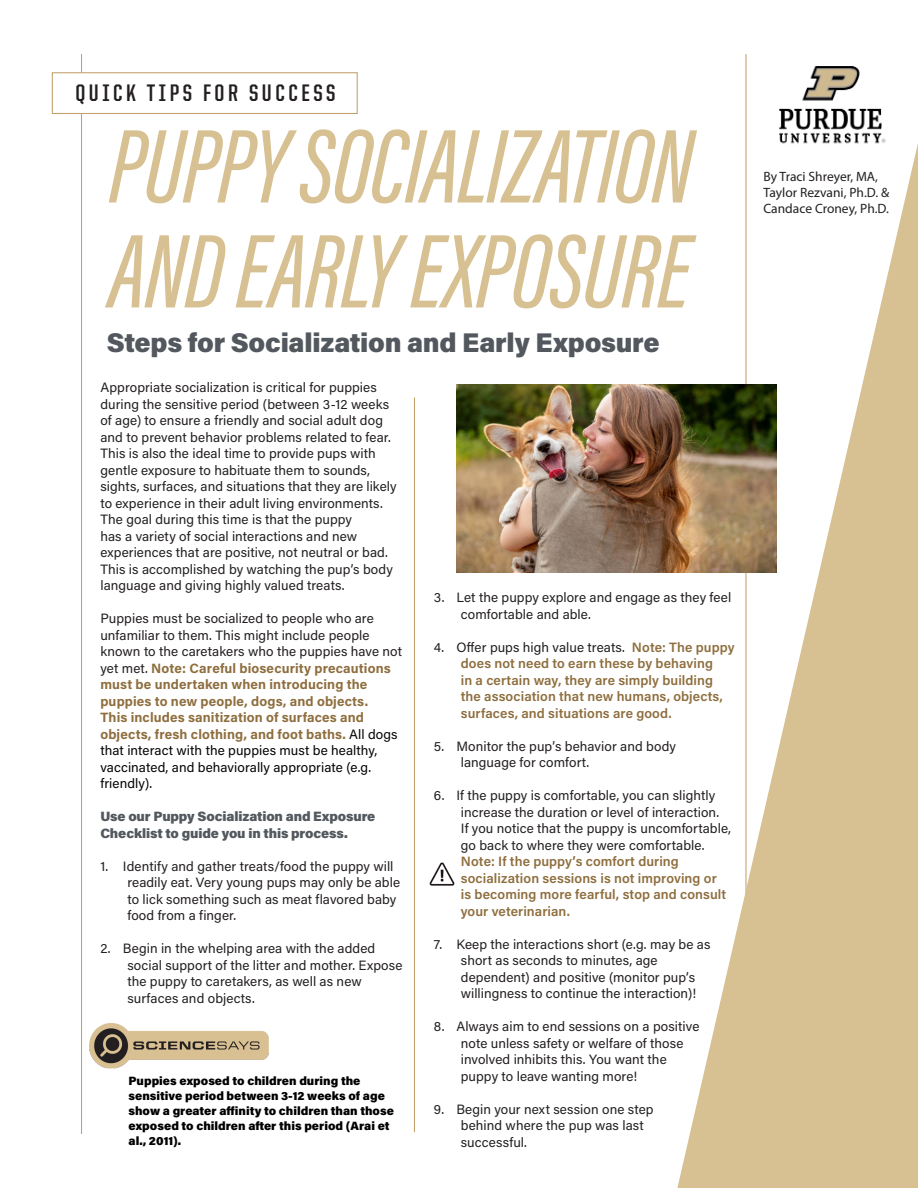
<style>
.page{position:relative;width:918px;height:1188px;background:#fff}
.page>*{position:absolute;margin:0;border:0;box-sizing:border-box;transform-origin:0 0}
.Flyer_Title_Acumin_I{font:italic 500 108px/105px "Acumin Pro Extra Cond";letter-spacing:-.01em;color:#d7c091}
.Subhead_1{font:900 27px "Acumin Pro";letter-spacing:-.01em;color:#52585e}
.Sub_copy_United_Sans{font:700 24px "United Sans Cond";letter-spacing:.15em;color:#231f20}
.Body_Text_Farnham_9{font:13.5px/16.5px "Acumin Pro";letter-spacing:.005em;color:#231f20}
.Body_Text_Farnham_9-2{font:700 13.5px/16.5px "Acumin Pro";letter-spacing:.01em;color:#8e6e3e}
.t1{font:600 13.5px/16.5px "Acumin Pro";letter-spacing:.005em;color:#8e6e3e}
.Body_Text_Farnham_9-3{font:900 13.5px/16.5px "Acumin Pro";letter-spacing:-.01em;color:#52585e}
.t2{font:13.5px/16.2px "Myriad Pro";color:#231f20}
.Body_Text_Farnham_9-4{font:900 12px/15px "Acumin Pro";color:#000}
.s1{font-weight:400;color:#231f20}
.s2{font-weight:400;color:#040503}
.s3{font-weight:600;color:#8e6e3e}
</style>
<div class="page">
<hr style="left:745px;top:54px;width:2px;height:1078px;background:#c3a068">
<svg style="left:677px;top:143px;width:241px;height:1045px;fill:#d7c091"></svg>
<hr style="left:81px;top:54px;width:1px;height:1080px;background:#c3a068">
<hr style="left:414px;top:397px;width:1px;height:735px;background:#c3a068">
<div style="left:52px;top:72px;width:306px;height:42px;background:#fff;border:1px solid #c3a068"></div>
<img style="left:758px;top:66px;width:148px;height:90px">
<img style="left:457px;top:384px;width:320px;height:188px">
<img style="left:90px;top:1023px;width:179px;height:45px">
<img style="left:429px;top:862px;width:26px;height:24px">
<p class="Sub_copy_United_Sans" style="left:75px;top:80px;width:262px">QUICK TIPS FOR SUCCESS</p>
<p class="Flyer_Title_Acumin_I" style="left:109px;top:113px;width:585px">PUPPY SOCIALIZATION<br>AND EARLY EXPOSURE</p>
<p class="Subhead_1" style="left:107px;top:324px;width:554px">Steps for Socialization and Early Exposure</p>
<p class="Body_Text_Farnham_9" style="left:100px;top:379px;width:298px">Appropriate socialization is critical for puppies during the sensitive period (between 3-12 weeks of age) to ensure a friendly and social adult dog and to prevent behavior problems related to fear.<br>This is also the ideal time to provide pups with gentle exposure to habituate them to sounds, sights, surfaces, and situations that they are likely to experience in their adult living environments.<br>The goal during this time is that the puppy<br>has a variety of social interactions and new experiences that are positive, not neutral or bad.<br>This is accomplished by watching the pup’s body language and giving highly valued treats.</p>
<p class="Body_Text_Farnham_9-2" style="left:100px;top:610px;width:303px"><span class="s1">Puppies must be socialized to people who are unfamiliar to them. This might include people known to the caretakers who the puppies have not yet met.</span> Note: Careful biosecurity precautions must be undertaken when introducing the puppies to new people, dogs, and objects.<br>This includes sanitization of surfaces and objects, fresh clothing, and foot baths. <span class="s2">All dogs that interact with the puppies must be healthy, vaccinated, and behaviorally appropriate (e.g. friendly).</span></p>
<p class="Body_Text_Farnham_9-3" style="left:100px;top:808px;width:276px">Use our Puppy Socialization and Exposure<br>Checklist to guide you in this process.</p>
<p class="Body_Text_Farnham_9" style="left:127px;top:857px;width:274px;text-indent:-27px">1. Identify and gather treats/food the puppy will readily eat. Very young pups may only be able to lick something such as meat flavored baby food from a finger.</p>
<p class="Body_Text_Farnham_9" style="left:127px;top:940px;width:276px;text-indent:-27px">2. Begin in the whelping area with the added social support of the litter and mother. Expose the puppy to caretakers, as well as new surfaces and objects.</p>
<p class="Body_Text_Farnham_9" style="left:461px;top:589px;width:272px;text-indent:-27px">3. Let the puppy explore and engage as they feel comfortable and able.</p>
<p class="t1" style="left:461px;top:638px;width:275px;text-indent:-27px"><span class="s1">4. Offer pups high value treats.</span> Note: The puppy does not need to earn these by behaving<br>in a certain way, they are simply building the association that new humans, objects, surfaces, and situations are good.</p>
<p class="Body_Text_Farnham_9" style="left:461px;top:737px;width:217px;text-indent:-27px">5. Monitor the pup’s behavior and body language for comfort.</p>
<p class="Body_Text_Farnham_9" style="left:461px;top:787px;width:272px;text-indent:-27px">6. If the puppy is comfortable, you can slightly increase the duration or level of interaction.<br>If you notice that the puppy is uncomfortable, go back to where they were comfortable.<br><span class="s3">Note: If the puppy’s comfort during socialization sessions is not improving or<br>is becoming more fearful, stop and consult your veterinarian.</span></p>
<p class="Body_Text_Farnham_9" style="left:461px;top:935px;width:251px;text-indent:-27px">7. Keep the interactions short (e.g. may be as short as seconds to minutes, age dependent) and positive (monitor pup’s willingness to continue the interaction)!</p>
<p class="Body_Text_Farnham_9" style="left:461px;top:1018px;width:240px;text-indent:-27px">8. Always aim to end sessions on a positive note unless safety or welfare of those involved inhibits this. You want the puppy to leave wanting more!</p>
<p class="Body_Text_Farnham_9" style="left:461px;top:1100px;width:194px;text-indent:-27px">9. Begin your next session one step behind where the pup was last successful.</p>
<p class="Body_Text_Farnham_9-4" style="left:129px;top:1073px;width:267px">Puppies exposed to children during the sensitive period between 3-12 weeks of age show a greater affinity to children than those exposed to children after this period (Arai et al., 2011).</p>
<p class="t2" style="left:764px;top:168px;width:116px">By Traci Shreyer, MA,</p>
<p class="t2" style="left:764px;top:184px;width:127px">Taylor Rezvani, Ph.D. &amp;<br>Candace Croney, Ph.D.</p>
</div>
